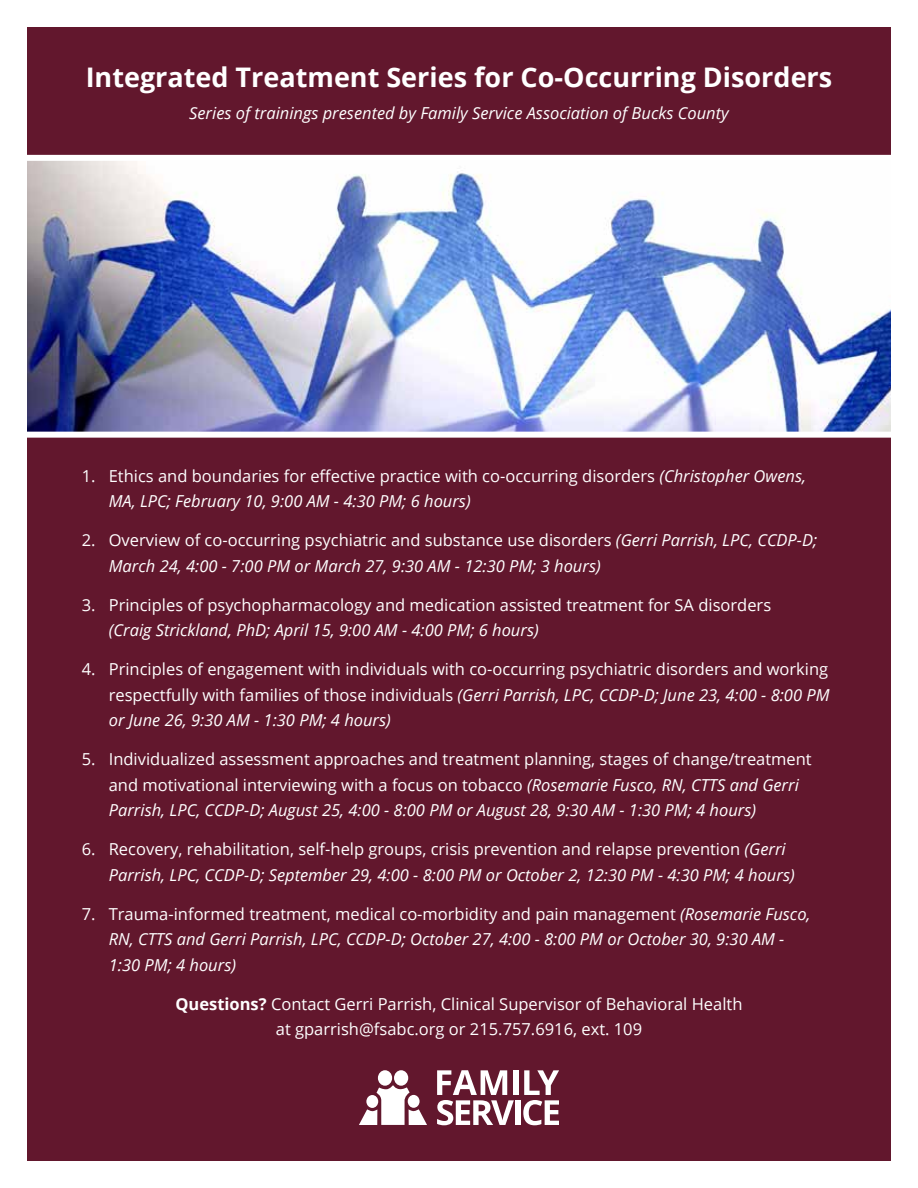
<style>
.page{position:relative;width:918px;height:1188px;background:#fff}
.page>*{position:absolute;margin:0;border:0;box-sizing:border-box;transform-origin:0 0}
.t1{font:700 27px "Open Sans";color:#fff}
.t2{font:16.5px/25.5px "Open Sans";color:#fff}
.t3{font:italic 16.5px/25.5px "Open Sans";color:#fff}
.s1{font-style:italic}
.s2{font-style:normal}
.s3{font-weight:700}
</style>
<div class="page">
<div style="left:27px;top:27px;width:864px;height:1134px;background:#62172d"></div>
<div style="left:378px;top:1070px;width:14px;height:16px;background:#fff;border-radius:50%"></div>
<svg style="left:359px;top:1085px;width:68px;height:40px"></svg>
<div style="left:394px;top:1070px;width:14px;height:16px;background:#fff;border-radius:50%"></div>
<div style="left:515px;top:1100px;width:5px;height:25px;background:#fff"></div>
<svg style="left:437px;top:1070px;width:77px;height:55px"></svg>
<div style="left:513px;top:1070px;width:5px;height:25px;background:#fff"></div>
<svg style="left:523px;top:1070px;width:36px;height:55px"></svg>
<img style="left:27px;top:161px;width:864px;height:271px">
<div style="left:0;top:155px;width:918px;height:6px;background:#fff"></div>
<div style="left:0;top:432px;width:918px;height:6px;background:#fff"></div>
<h1 class="t1" style="left:86px;top:58px;width:748px">Integrated Treatment Series for Co-Occurring Disorders</h1>
<p class="t3" style="left:189px;top:100px;width:541px">Series of trainings presented by Family Service Association of Bucks County</p>
<p class="t2" style="left:109px;top:463px;width:699px;text-indent:-27px">1. Ethics and boundaries for effective practice with co-occurring disorders <span class="s1">(Christopher Owens,<br>MA, LPC; February 10, 9:00 AM - 4:30 PM; 6 hours)</span></p>
<p class="t3" style="left:109px;top:527px;width:710px;text-indent:-27px"><span class="s2">2. Overview of co-occurring psychiatric and substance use disorders</span> (Gerri Parrish, LPC, CCDP-D;<br>March 24, 4:00 - 7:00 PM or March 27, 9:30 AM - 12:30 PM; 3 hours)</p>
<p class="t2" style="left:82px;top:592px;width:691px">3. Principles of psychopharmacology and medication assisted treatment for SA disorders</p>
<p class="t3" style="left:109px;top:617px;width:431px">(Craig Strickland, PhD; April 15, 9:00 AM - 4:00 PM; 6 hours)</p>
<p class="t2" style="left:109px;top:656px;width:722px;text-align:justify;text-indent:-27px">4. Principles of engagement with individuals with co-occurring psychiatric disorders and working respectfully with families of those individuals <span class="s1">(Gerri Parrish, LPC, CCDP-D; June 23, 4:00 - 8:00 PM or June 26, 9:30 AM - 1:30 PM; 4 hours)</span></p>
<p class="t2" style="left:109px;top:746px;width:705px;text-indent:-27px">5. Individualized assessment approaches and treatment planning, stages of change/treatment and motivational interviewing with a focus on tobacco <span class="s1">(Rosemarie Fusco, RN, CTTS and Gerri<br>Parrish, LPC, CCDP-D; August 25, 4:00 - 8:00 PM or August 28, 9:30 AM - 1:30 PM; 4 hours)</span></p>
<p class="t3" style="left:109px;top:836px;width:687px;text-indent:-27px"><span class="s2">6. Recovery, rehabilitation, self-help groups, crisis prevention and relapse prevention</span> (Gerri<br>Parrish, LPC, CCDP-D; September 29, 4:00 - 8:00 PM or October 2, 12:30 PM - 4:30 PM; 4 hours)</p>
<p class="t3" style="left:109px;top:901px;width:703px;text-indent:-27px"><span class="s2">7. Trauma-informed treatment, medical co-morbidity and pain management</span> (Rosemarie Fusco,<br>RN, CTTS and Gerri Parrish, LPC, CCDP-D; October 27, 4:00 - 8:00 PM or October 30, 9:30 AM -<br>1:30 PM; 4 hours)</p>
<p class="t2" style="left:175px;top:991px;width:569px;text-align:center"><span class="s3">Questions?</span> Contact Gerri Parrish, Clinical Supervisor of Behavioral Health at gparrish@fsabc.org or 215.757.6916, ext. 109</p>
</div>
